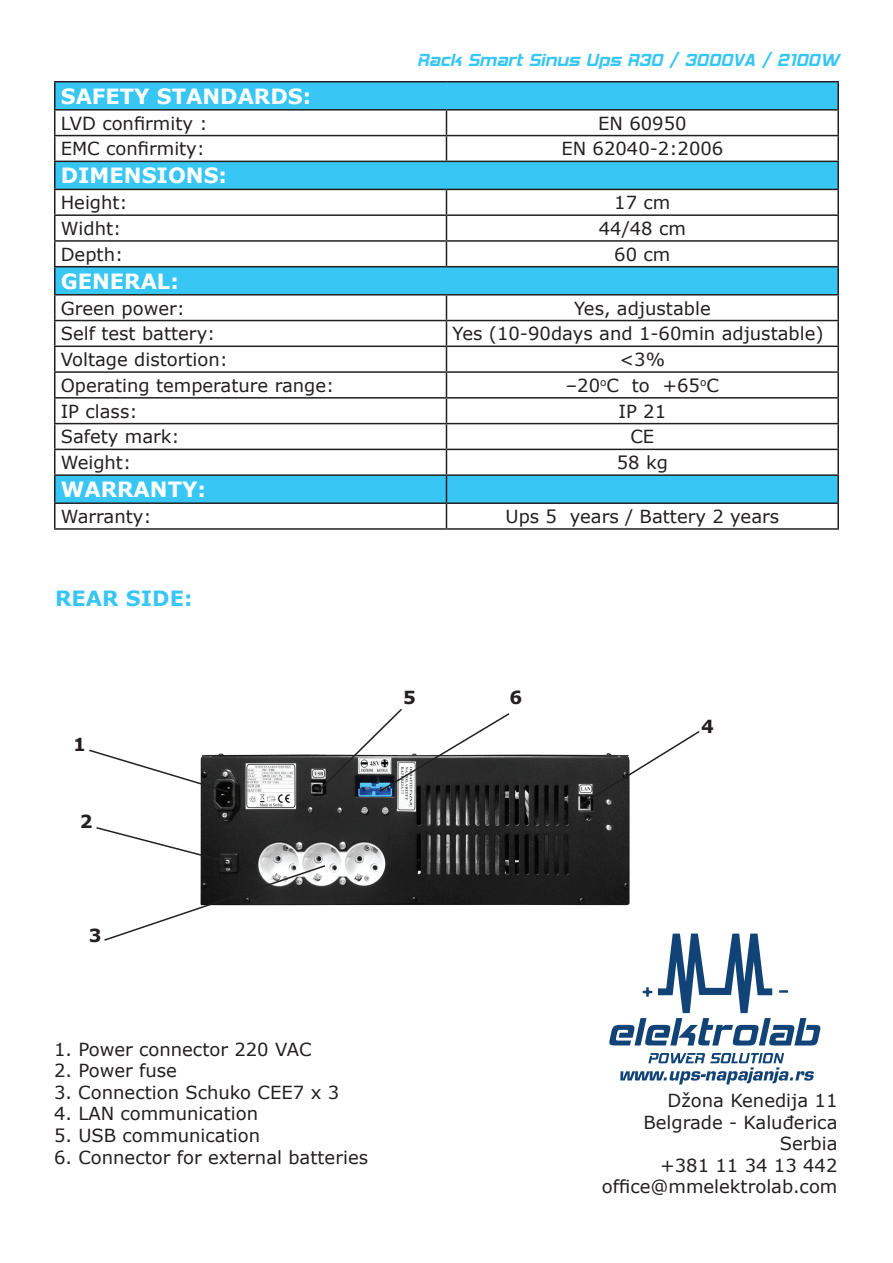
<style>
.page{position:relative;width:893px;height:1263px;background:#fff}
.page>*{position:absolute;margin:0;border:0;box-sizing:border-box;transform-origin:0 0}
.t1{font:700 21px "Verdana";color:#fff}
.t2{font:21px "Hemi Head 426";color:#38c6f4}
.t3{font:700 21px "Verdana";color:#38c6f4}
.t4{font:18px/21.6px "Verdana";color:#231f20;text-align:right}
.t5{font:700 18px "Verdana";color:#231f20}
</style>
<div class="page">
<div style="left:55px;top:82px;width:783px;height:28px;background:#38c6f4"></div>
<div style="left:55px;top:161px;width:783px;height:28px;background:#38c6f4"></div>
<div style="left:55px;top:267px;width:783px;height:28px;background:#38c6f4"></div>
<hr style="left:54px;top:81px;width:392px;height:2px;background:#231f20">
<hr style="left:54px;top:83px;width:2px;height:26px;background:#231f20">
<hr style="left:446px;top:81px;width:393px;height:2px;background:#231f20">
<hr style="left:837px;top:83px;width:2px;height:26px;background:#231f20">
<hr style="left:54px;top:109px;width:392px;height:2px;background:#231f20">
<hr style="left:54px;top:111px;width:2px;height:24px;background:#231f20">
<hr style="left:446px;top:109px;width:393px;height:2px;background:#231f20">
<hr style="left:837px;top:111px;width:2px;height:24px;background:#231f20">
<hr style="left:54px;top:135px;width:392px;height:1px;background:#231f20">
<hr style="left:54px;top:136px;width:2px;height:25px;background:#231f20">
<hr style="left:446px;top:135px;width:393px;height:1px;background:#231f20">
<svg style="left:446px;top:111px;width:1px;height:50px"></svg>
<hr style="left:837px;top:136px;width:2px;height:25px;background:#231f20">
<hr style="left:54px;top:161px;width:392px;height:1px;background:#231f20">
<hr style="left:54px;top:162px;width:2px;height:27px;background:#231f20">
<hr style="left:446px;top:161px;width:393px;height:1px;background:#231f20">
<hr style="left:837px;top:162px;width:2px;height:27px;background:#231f20">
<hr style="left:54px;top:189px;width:392px;height:1px;background:#231f20">
<hr style="left:54px;top:190px;width:2px;height:24px;background:#231f20">
<hr style="left:446px;top:189px;width:393px;height:1px;background:#231f20">
<hr style="left:837px;top:190px;width:2px;height:24px;background:#231f20">
<hr style="left:54px;top:214px;width:392px;height:2px;background:#231f20">
<hr style="left:54px;top:216px;width:2px;height:24px;background:#231f20">
<hr style="left:446px;top:214px;width:393px;height:2px;background:#231f20">
<hr style="left:837px;top:216px;width:2px;height:24px;background:#231f20">
<hr style="left:54px;top:240px;width:392px;height:2px;background:#231f20">
<hr style="left:54px;top:242px;width:2px;height:24px;background:#231f20">
<hr style="left:446px;top:240px;width:393px;height:2px;background:#231f20">
<svg style="left:446px;top:190px;width:1px;height:76px"></svg>
<hr style="left:837px;top:242px;width:2px;height:24px;background:#231f20">
<hr style="left:54px;top:266px;width:392px;height:1px;background:#231f20">
<hr style="left:54px;top:267px;width:2px;height:27px;background:#231f20">
<hr style="left:446px;top:266px;width:393px;height:1px;background:#231f20">
<hr style="left:837px;top:267px;width:2px;height:27px;background:#231f20">
<hr style="left:54px;top:294px;width:392px;height:1px;background:#231f20">
<hr style="left:54px;top:295px;width:2px;height:25px;background:#231f20">
<hr style="left:446px;top:294px;width:393px;height:1px;background:#231f20">
<hr style="left:837px;top:295px;width:2px;height:25px;background:#231f20">
<hr style="left:54px;top:320px;width:392px;height:1px;background:#231f20">
<hr style="left:54px;top:321px;width:2px;height:25px;background:#231f20">
<hr style="left:446px;top:320px;width:393px;height:1px;background:#231f20">
<hr style="left:837px;top:321px;width:2px;height:25px;background:#231f20">
<hr style="left:54px;top:346px;width:392px;height:1px;background:#231f20">
<hr style="left:54px;top:347px;width:2px;height:24px;background:#231f20">
<hr style="left:446px;top:346px;width:393px;height:1px;background:#231f20">
<hr style="left:837px;top:347px;width:2px;height:24px;background:#231f20">
<hr style="left:54px;top:371px;width:392px;height:2px;background:#231f20">
<hr style="left:54px;top:373px;width:2px;height:24px;background:#231f20">
<hr style="left:446px;top:371px;width:393px;height:2px;background:#231f20">
<hr style="left:837px;top:373px;width:2px;height:24px;background:#231f20">
<hr style="left:54px;top:397px;width:392px;height:2px;background:#231f20">
<hr style="left:54px;top:399px;width:2px;height:24px;background:#231f20">
<hr style="left:446px;top:397px;width:393px;height:2px;background:#231f20">
<hr style="left:837px;top:399px;width:2px;height:24px;background:#231f20">
<hr style="left:54px;top:423px;width:392px;height:1px;background:#231f20">
<hr style="left:54px;top:424px;width:2px;height:25px;background:#231f20">
<hr style="left:446px;top:423px;width:393px;height:1px;background:#231f20">
<hr style="left:837px;top:424px;width:2px;height:25px;background:#231f20">
<hr style="left:54px;top:449px;width:392px;height:1px;background:#231f20">
<hr style="left:54px;top:450px;width:2px;height:24px;background:#231f20">
<hr style="left:446px;top:449px;width:393px;height:1px;background:#231f20">
<hr style="left:837px;top:450px;width:2px;height:24px;background:#231f20">
<hr style="left:54px;top:474px;width:392px;height:2px;background:#231f20">
<hr style="left:54px;top:476px;width:2px;height:26px;background:#231f20">
<hr style="left:446px;top:474px;width:393px;height:2px;background:#231f20">
<hr style="left:837px;top:476px;width:2px;height:26px;background:#231f20">
<hr style="left:54px;top:502px;width:392px;height:2px;background:#231f20">
<hr style="left:54px;top:504px;width:2px;height:24px;background:#231f20">
<hr style="left:446px;top:502px;width:393px;height:2px;background:#231f20">
<svg style="left:55px;top:295px;width:783px;height:233px"></svg>
<hr style="left:837px;top:504px;width:2px;height:24px;background:#231f20">
<hr style="left:54px;top:528px;width:392px;height:2px;background:#231f20">
<hr style="left:446px;top:528px;width:393px;height:2px;background:#231f20">
<svg style="left:609px;top:933px;width:211px;height:112px"></svg>
<svg style="left:620px;top:1053px;width:194px;height:31px"></svg>
<img style="left:200px;top:754px;width:430px;height:152px">
<svg style="left:89px;top:749px;width:141px;height:45px"></svg>
<svg style="left:96px;top:826px;width:231px;height:115px"></svg>
<svg style="left:316px;top:709px;width:195px;height:84px"></svg>
<svg style="left:581px;top:731px;width:119px;height:74px"></svg>
<p class="t2" style="left:417px;top:51px;width:423px">Rack Smart Sinus Ups R30 / 3000VA / 2100W</p>
<p class="t1" style="left:61px;top:83px;width:252px">SAFETY STANDARDS:</p>
<p class="t4" style="left:61px;top:112px;width:148px">LVD confirmity :</p>
<p class="t4" style="left:598px;top:112px;width:90px">EN 60950</p>
<p class="t4" style="left:61px;top:137px;width:146px">EMC confirmity:</p>
<p class="t4" style="left:561px;top:137px;width:164px">EN 62040-2:2006</p>
<p class="t1" style="left:61px;top:162px;width:168px">DIMENSIONS:</p>
<p class="t4" style="left:61px;top:191px;width:69px">Height:</p>
<p class="t4" style="left:614px;top:191px;width:58px">17 cm</p>
<p class="t4" style="left:61px;top:217px;width:62px">Widht:</p>
<p class="t4" style="left:599px;top:217px;width:89px">44/48 cm</p>
<p class="t4" style="left:61px;top:243px;width:64px">Depth:</p>
<p class="t4" style="left:614px;top:243px;width:58px">60 cm</p>
<p class="t1" style="left:61px;top:268px;width:120px">GENERAL:</p>
<p class="t4" style="left:61px;top:297px;width:126px">Green power:</p>
<p class="t4" style="left:574px;top:297px;width:138px">Yes, adjustable</p>
<p class="t4" style="left:61px;top:322px;width:156px">Self test battery:</p>
<p class="t4" style="left:452px;top:322px;width:373px">Yes (10-90days and 1-60min adjustable)</p>
<p class="t4" style="left:61px;top:348px;width:169px">Voltage distortion:</p>
<p class="t4" style="left:620px;top:348px;width:47px">&lt;3%</p>
<p class="t4" style="left:61px;top:374px;width:275px">Operating temperature range:</p>
<p class="t4" style="left:566px;top:374px;width:155px">–20<sup>o</sup>C to +65<sup>o</sup>C</p>
<p class="t4" style="left:61px;top:400px;width:78px">IP class:</p>
<p class="t4" style="left:618px;top:400px;width:49px">IP 21</p>
<p class="t4" style="left:61px;top:425px;width:121px">Safety mark:</p>
<p class="t4" style="left:630px;top:425px;width:25px">CE</p>
<p class="t4" style="left:61px;top:451px;width:72px">Weight:</p>
<p class="t4" style="left:617px;top:451px;width:53px">58 kg</p>
<p class="t1" style="left:61px;top:476px;width:147px">WARRANTY:</p>
<p class="t4" style="left:61px;top:505px;width:92px">Warranty:</p>
<p class="t4" style="left:505px;top:505px;width:275px">Ups 5 years / Battery 2 years</p>
<p class="t3" style="left:55px;top:585px;width:139px">REAR SIDE:</p>
<p class="t5" style="left:73px;top:733px;width:14px">1</p>
<p class="t5" style="left:80px;top:810px;width:14px">2</p>
<p class="t5" style="left:403px;top:686px;width:14px">5</p>
<p class="t5" style="left:509px;top:686px;width:14px">6</p>
<p class="t5" style="left:89px;top:924px;width:14px">3</p>
<p class="t4" style="left:54px;top:1038px;width:259px">1. Power connector 220 VAC</p>
<p class="t4" style="left:54px;top:1059px;width:124px">2. Power fuse</p>
<p class="t4" style="left:54px;top:1081px;width:287px">3. Connection Schuko CEE7 x 3</p>
<p class="t4" style="left:54px;top:1102px;width:206px">4. LAN communication</p>
<p class="t4" style="left:54px;top:1124px;width:208px">5. USB communication</p>
<p class="t4" style="left:54px;top:1146px;width:316px">6. Connector for external batteries</p>
<p class="t5" style="left:701px;top:715px;width:14px">4</p>
<p class="t4" style="left:602px;top:1089px;width:237px">Džona Kenedija 11<br>Belgrade - Kaluđerica<br>Serbia<br>+381 11 34 13 442 office@mmelektrolab.com</p>
</div>
